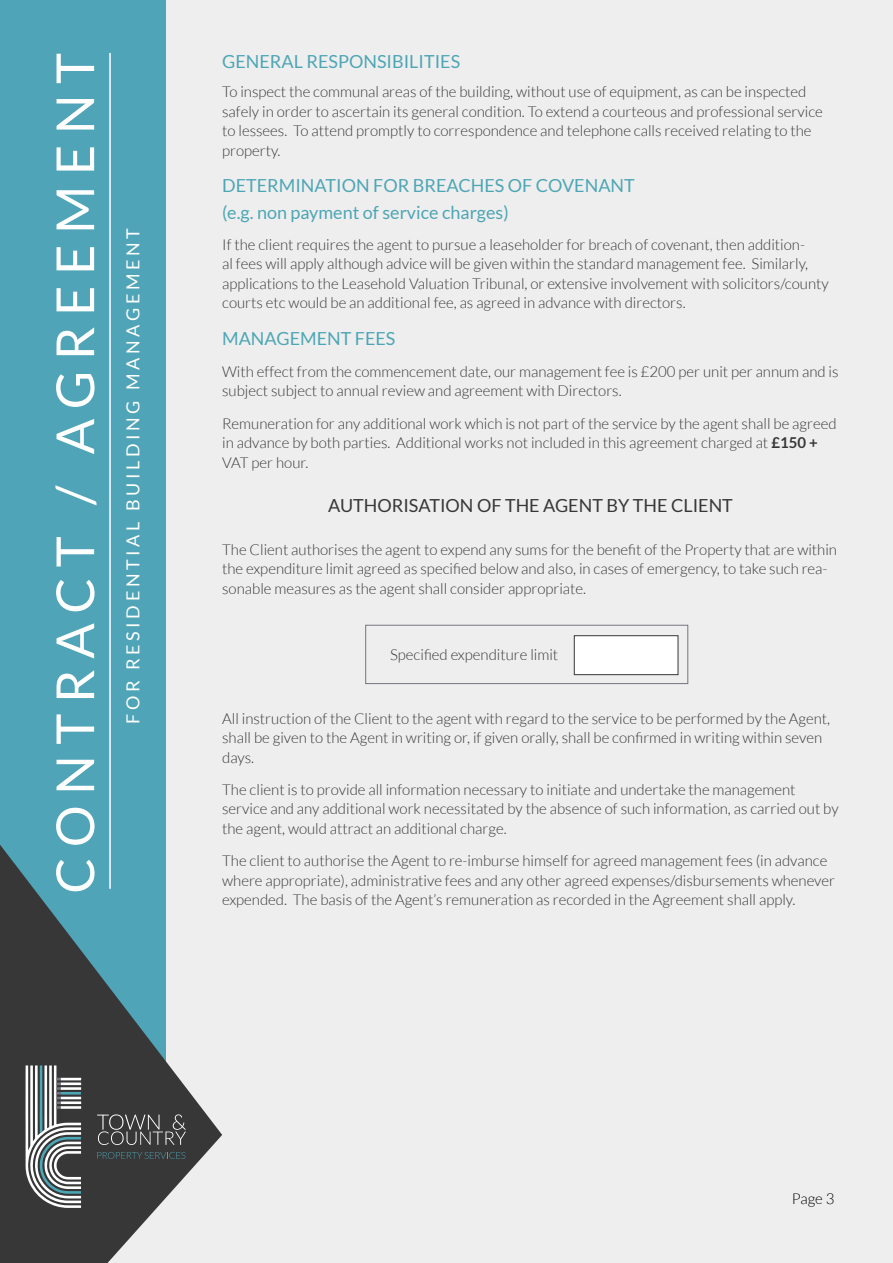
<style>
.page{position:relative;width:893px;height:1263px;background:#efeeee}
.page>*{position:absolute;margin:0;border:0;box-sizing:border-box;transform-origin:0 0}
.t1{font:52.5px "Lato";letter-spacing:.2em;color:#fff}
.t2{font:18px/27px "Lato";color:#4da6b5}
.t3{font:18px "Lato";color:#373737}
.t4{font:18px "Lato";letter-spacing:.2em;color:#fff}
.t5{font:300 15px/19.5px "Lato";color:#373737}
.t6{font:300 15px "Lato";color:#000}
.s1{font-weight:700}
</style>
<div class="page">
<div style="left:0;top:0;width:166px;height:1067px;background:#4fa4b8"></div>
<hr style="left:109px;top:53px;width:2px;height:836px;background:#fff">
<svg style="left:0;top:845px;width:222px;height:418px;fill:#373737"></svg>
<svg style="left:97px;top:1152px;width:88px;height:7px"></svg>
<svg style="left:97px;top:1114px;width:89px;height:31px;background:#555"></svg>
<svg style="left:26px;top:1065px;width:55px;height:143px;background:#878c8e"></svg>
<div style="left:574px;top:635px;width:104px;height:40px;background:#fff;border:1px solid #373737"></div>
<div style="left:365px;top:625px;width:323px;height:59px;border:1px solid #75747d"></div>
<h1 class="t1" style="left:46px;top:894px;width:842px;rotate:-90deg">CONTRACT / AGREEMENT</h1>
<p class="t2" style="left:222px;top:48px;width:240px">GENERAL RESPONSIBILITIES</p>
<p class="t5" style="left:222px;top:82px;width:602px">To inspect the communal areas of the building, without use of equipment, as can be inspected safely in order to ascertain its general condition. To extend a courteous and professional service to lessees. To attend promptly to correspondence and telephone calls received relating to the property.</p>
<p class="t2" style="left:222px;top:172px;width:414px">DETERMINATION FOR BREACHES OF COVENANT (e.g. non payment of service charges)</p>
<p class="t5" style="left:222px;top:235px;width:608px">If the client requires the agent to pursue a leaseholder for breach of covenant, then addition-<br>al fees will apply although advice will be given within the standard management fee. Similarly, applications to the Leasehold Valuation Tribunal, or extensive involvement with solicitors/county courts etc would be an additional fee, as agreed in advance with directors.</p>
<p class="t2" style="left:222px;top:324px;width:175px">MANAGEMENT FEES</p>
<p class="t5" style="left:222px;top:362px;width:618px">With effect from the commencement date, our management fee is £200 per unit per annum and is subject subject to annual review and agreement with Directors.</p>
<p class="t5" style="left:222px;top:414px;width:616px">Remuneration for any additional work which is not part of the service by the agent shall be agreed in advance by both parties. Additional works not included in this agreement charged at <span class="s1">£150 +<br></span>VAT per hour.</p>
<p class="t3" style="left:328px;top:496px;width:406px">AUTHORISATION OF THE AGENT BY THE CLIENT</p>
<p class="t5" style="left:222px;top:540px;width:616px">The Client authorises the agent to expend any sums for the benefit of the Property that are within the expenditure limit agreed as specified below and also, in cases of emergency, to take such rea&shy;sonable measures as the agent shall consider appropriate.</p>
<p class="t4" style="left:123px;top:724px;width:497px;rotate:-90deg">FOR RESIDENTIAL BUILDING MANAGEMENT</p>
<p class="t5" style="left:390px;top:645px;width:170px">Specified expenditure limit</p>
<p class="t5" style="left:222px;top:709px;width:610px">All instruction of the Client to the agent with regard to the service to be performed by the Agent, shall be given to the Agent in writing or, if given orally, shall be confirmed in writing within seven days.</p>
<p class="t5" style="left:222px;top:780px;width:618px">The client is to provide all information necessary to initiate and undertake the management service and any additional work necessitated by the absence of such information, as carried out by the agent, would attract an additional charge.</p>
<p class="t5" style="left:222px;top:851px;width:614px">The client to authorise the Agent to re-imburse himself for agreed management fees (in advance where appropriate), administrative fees and any other agreed expenses/disbursements whenever expended. The basis of the Agent’s remuneration as recorded in the Agreement shall apply.</p>
<p class="t6" style="left:792px;top:1190px;width:44px">Page 3</p>
</div>
